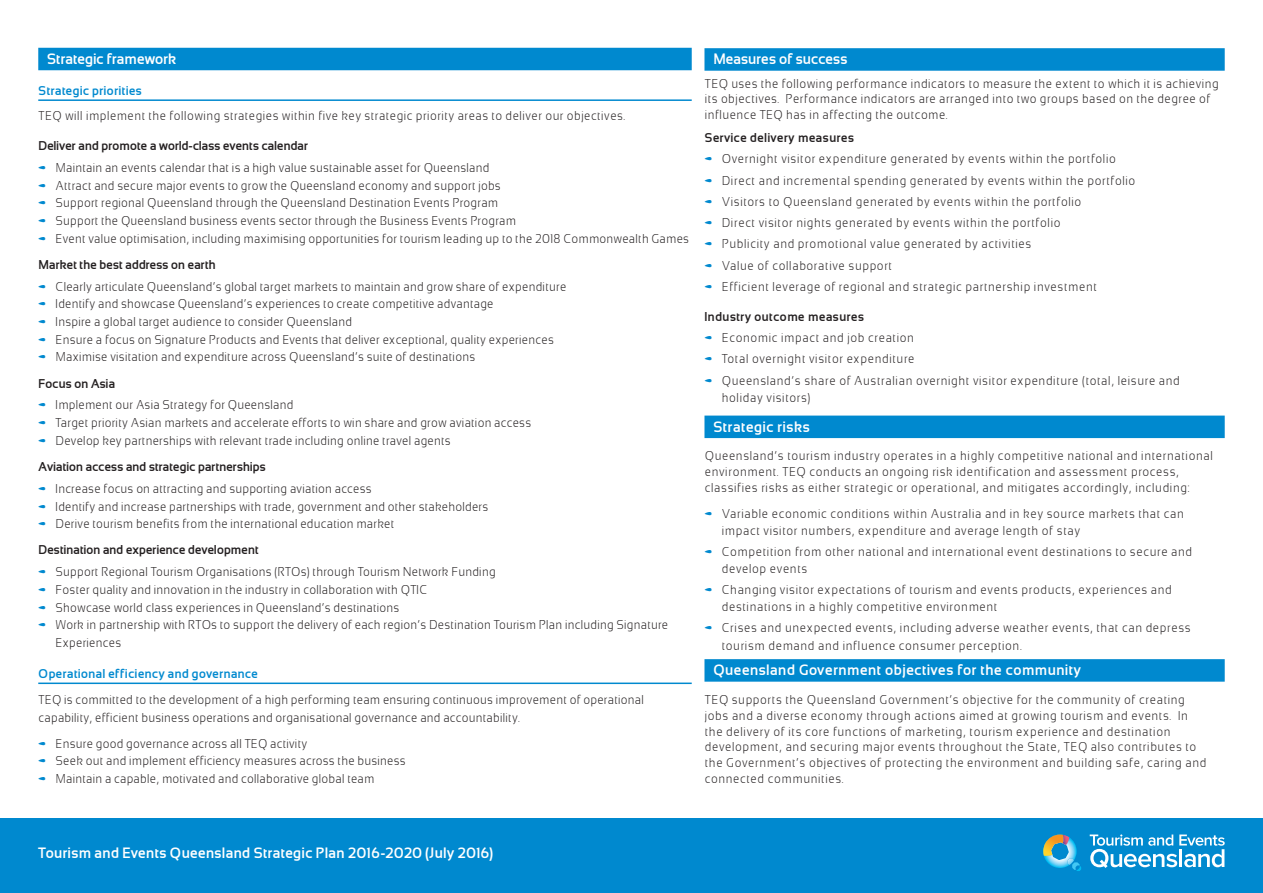
<style>
.page{position:relative;width:1263px;height:893px;background:#fff}
.page>*{position:absolute;margin:0;border:0;box-sizing:border-box;transform-origin:0 0}
.Paragraph_Headings{font:700 15px "Sansation";letter-spacing:.015em;color:#fff}
.Paragraph_Headings-2{font:700 15px "Sansation";letter-spacing:-.01em;color:#fff}
.Body_copy{font:300 12.75px/15.9px "Sansation";letter-spacing:.01em;color:#231f20}
.Body_copy-2{font:300 12.75px/17.7px "Sansation";letter-spacing:-.01em;color:#231f20}
.Body_copy-3{font:700 12.75px "Sansation";letter-spacing:-.01em;color:#231f20}
.Sub_Heading{font:700 12.75px "Sansation";letter-spacing:.015em;color:#0089cf}
.Body_copy-4{font:700 12.75px "Sansation";letter-spacing:.02em;color:#231f20}
.s1{color:#0089cf}
</style>
<div class="page">
<div style="left:0;top:819px;width:1263px;height:74px;background:#0089cf"></div>
<svg style="left:1090px;top:834px;width:135px;height:34px"></svg>
<svg style="left:1043px;top:834px;width:38px;height:37px"></svg>
<div style="left:38px;top:48px;width:654px;height:22px;background:#0089cf"></div>
<hr style="left:38px;top:99px;width:654px;height:2px;background:#0089cf">
<hr style="left:38px;top:682px;width:654px;height:2px;background:#0089cf">
<div style="left:704px;top:416px;width:521px;height:22px;background:#0089cf"></div>
<div style="left:704px;top:659px;width:521px;height:23px;background:#0089cf"></div>
<div style="left:704px;top:48px;width:521px;height:23px;background:#0089cf"></div>
<p class="Paragraph_Headings-2" style="left:47px;top:50px;width:131px">Strategic framework</p>
<p class="Sub_Heading" style="left:38px;top:82px;width:105px">Strategic priorities</p>
<p class="Body_copy" style="left:38px;top:107px;width:589px">TEQ will implement the following strategies within five key strategic priority areas to deliver our objectives.</p>
<p class="Body_copy-3" style="left:38px;top:138px;width:271px">Deliver and promote a world-class events calendar</p>
<p class="Body_copy-2" style="left:38px;top:159px;width:453px"><span class="s1">•</span> Maintain an events calendar that is a high value sustainable asset for Queensland</p>
<p class="Body_copy-2" style="left:38px;top:176px;width:464px"><span class="s1">•</span> Attract and secure major events to grow the Queensland economy and support jobs</p>
<p class="Body_copy-2" style="left:38px;top:194px;width:461px"><span class="s1">•</span> Support regional Queensland through the Queensland Destination Events Program</p>
<p class="Body_copy-2" style="left:38px;top:212px;width:479px"><span class="s1">•</span> Support the Queensland business events sector through the Business Events Program</p>
<p class="Body_copy-2" style="left:38px;top:229px;width:652px"><span class="s1">•</span> Event value optimisation, including maximising opportunities for tourism leading up to the 2018 Commonwealth Games</p>
<p class="Body_copy-3" style="left:38px;top:257px;width:179px">Market the best address on earth</p>
<p class="Body_copy-2" style="left:38px;top:277px;width:530px"><span class="s1">•</span> Clearly articulate Queensland’s global target markets to maintain and grow share of expenditure</p>
<p class="Body_copy-2" style="left:38px;top:295px;width:457px"><span class="s1">•</span> Identify and showcase Queensland’s experiences to create competitive advantage</p>
<p class="Body_copy-2" style="left:38px;top:313px;width:315px"><span class="s1">•</span> Inspire a global target audience to consider Queensland</p>
<p class="Body_copy-2" style="left:38px;top:330px;width:517px"><span class="s1">•</span> Ensure a focus on Signature Products and Events that deliver exceptional, quality experiences</p>
<p class="Body_copy-2" style="left:38px;top:348px;width:438px"><span class="s1">•</span> Maximise visitation and expenditure across Queensland’s suite of destinations</p>
<p class="Body_copy-3" style="left:38px;top:375px;width:78px">Focus on Asia</p>
<p class="Body_copy-2" style="left:38px;top:396px;width:257px"><span class="s1">•</span> Implement our Asia Strategy for Queensland</p>
<p class="Body_copy-2" style="left:38px;top:414px;width:494px"><span class="s1">•</span> Target priority Asian markets and accelerate efforts to win share and grow aviation access</p>
<p class="Body_copy-2" style="left:38px;top:431px;width:414px"><span class="s1">•</span> Develop key partnerships with relevant trade including online travel agents</p>
<p class="Body_copy-3" style="left:38px;top:459px;width:229px">Aviation access and strategic partnerships</p>
<p class="Body_copy-2" style="left:38px;top:480px;width:335px"><span class="s1">•</span> Increase focus on attracting and supporting aviation access</p>
<p class="Body_copy-2" style="left:38px;top:497px;width:452px"><span class="s1">•</span> Identify and increase partnerships with trade, government and other stakeholders</p>
<p class="Body_copy-2" style="left:38px;top:515px;width:358px"><span class="s1">•</span> Derive tourism benefits from the international education market</p>
<p class="Body_copy-3" style="left:38px;top:542px;width:222px">Destination and experience development</p>
<p class="Body_copy-2" style="left:38px;top:563px;width:459px"><span class="s1">•</span> Support Regional Tourism Organisations (RTOs) through Tourism Network Funding</p>
<p class="Body_copy-2" style="left:38px;top:581px;width:390px"><span class="s1">•</span> Foster quality and innovation in the industry in collaboration with QTIC</p>
<p class="Body_copy-2" style="left:38px;top:598px;width:363px"><span class="s1">•</span> Showcase world class experiences in Queensland’s destinations</p>
<p class="Body_copy-2" style="left:55px;top:616px;width:614px;text-indent:-17px"><span class="s1">•</span> Work in partnership with RTOs to support the delivery of each region’s Destination Tourism Plan including Signature<br>Experiences</p>
<p class="Sub_Heading" style="left:38px;top:666px;width:221px">Operational efficiency and governance</p>
<p class="Body_copy-2" style="left:38px;top:691px;width:607px">TEQ is committed to the development of a high performing team ensuring continuous improvement of operational capability, efficient business operations and organisational governance and accountability.</p>
<p class="Body_copy-2" style="left:38px;top:734px;width:271px"><span class="s1">•</span> Ensure good governance across all TEQ activity</p>
<p class="Body_copy-2" style="left:38px;top:752px;width:369px"><span class="s1">•</span> Seek out and implement efficiency measures across the business</p>
<p class="Body_copy-2" style="left:38px;top:770px;width:338px"><span class="s1">•</span> Maintain a capable, motivated and collaborative global team</p>
<p class="Paragraph_Headings-2" style="left:713px;top:50px;width:136px">Measures of success</p>
<p class="Body_copy" style="left:704px;top:76px;width:516px;line-height:15.3px">TEQ uses the following performance indicators to measure the extent to which it is achieving its objectives. Performance indicators are arranged into two groups based on the degree of influence TEQ has in affecting the outcome.</p>
<p class="Body_copy-4" style="left:704px;top:130px;width:151px">Service delivery measures</p>
<p class="Body_copy" style="left:704px;top:151px;width:413px"><span class="s1">•</span> Overnight visitor expenditure generated by events within the portfolio</p>
<p class="Body_copy" style="left:704px;top:172px;width:432px"><span class="s1">•</span> Direct and incremental spending generated by events within the portfolio</p>
<p class="Body_copy" style="left:704px;top:193px;width:378px"><span class="s1">•</span> Visitors to Queensland generated by events within the portfolio</p>
<p class="Body_copy" style="left:704px;top:215px;width:358px"><span class="s1">•</span> Direct visitor nights generated by events within the portfolio</p>
<p class="Body_copy" style="left:704px;top:236px;width:328px"><span class="s1">•</span> Publicity and promotional value generated by activities</p>
<p class="Body_copy" style="left:704px;top:257px;width:189px"><span class="s1">•</span> Value of collaborative support</p>
<p class="Body_copy" style="left:704px;top:279px;width:394px"><span class="s1">•</span> Efficient leverage of regional and strategic partnership investment</p>
<p class="Body_copy-4" style="left:704px;top:309px;width:161px">Industry outcome measures</p>
<p class="Body_copy" style="left:704px;top:330px;width:211px"><span class="s1">•</span> Economic impact and job creation</p>
<p class="Body_copy" style="left:704px;top:351px;width:212px"><span class="s1">•</span> Total overnight visitor expenditure</p>
<p class="Body_copy" style="left:721px;top:372px;width:460px;line-height:17.1px;text-indent:-17px"><span class="s1">•</span> Queensland’s share of Australian overnight visitor expenditure (total, leisure and holiday visitors)</p>
<p class="Paragraph_Headings" style="left:713px;top:417px;width:98px">Strategic risks</p>
<p class="Body_copy" style="left:704px;top:448px;width:510px">Queensland’s tourism industry operates in a highly competitive national and international environment. TEQ conducts an ongoing risk identification and assessment process, classifies risks as either strategic or operational, and mitigates accordingly, including:</p>
<p class="Body_copy" style="left:721px;top:504px;width:464px;line-height:17.1px;text-indent:-17px"><span class="s1">•</span> Variable economic conditions within Australia and in key source markets that can impact visitor numbers, expenditure and average length of stay</p>
<p class="Body_copy" style="left:721px;top:543px;width:472px;line-height:17.1px;text-indent:-17px"><span class="s1">•</span> Competition from other national and international event destinations to secure and develop events</p>
<p class="Body_copy" style="left:721px;top:581px;width:452px;line-height:17.1px;text-indent:-17px"><span class="s1">•</span> Changing visitor expectations of tourism and events products, experiences and destinations in a highly competitive environment</p>
<p class="Body_copy" style="left:721px;top:619px;width:471px;line-height:17.1px;text-indent:-17px"><span class="s1">•</span> Crises and unexpected events, including adverse weather events, that can depress tourism demand and influence consumer perception.</p>
<p class="Paragraph_Headings" style="left:713px;top:661px;width:369px">Queensland Government objectives for the community</p>
<p class="Body_copy" style="left:704px;top:691px;width:503px">TEQ supports the Queensland Government’s objective for the community of creating jobs and a diverse economy through actions aimed at growing tourism and events. In the delivery of its core functions of marketing, tourism experience and destination development, and securing major events throughout the State, TEQ also contributes to the Government’s objectives of protecting the environment and building safe, caring and connected communities.</p>
<p class="Paragraph_Headings" style="left:38px;top:844px;width:456px">Tourism and Events Queensland Strategic Plan 2016-2020 (July 2016)</p>
</div>
